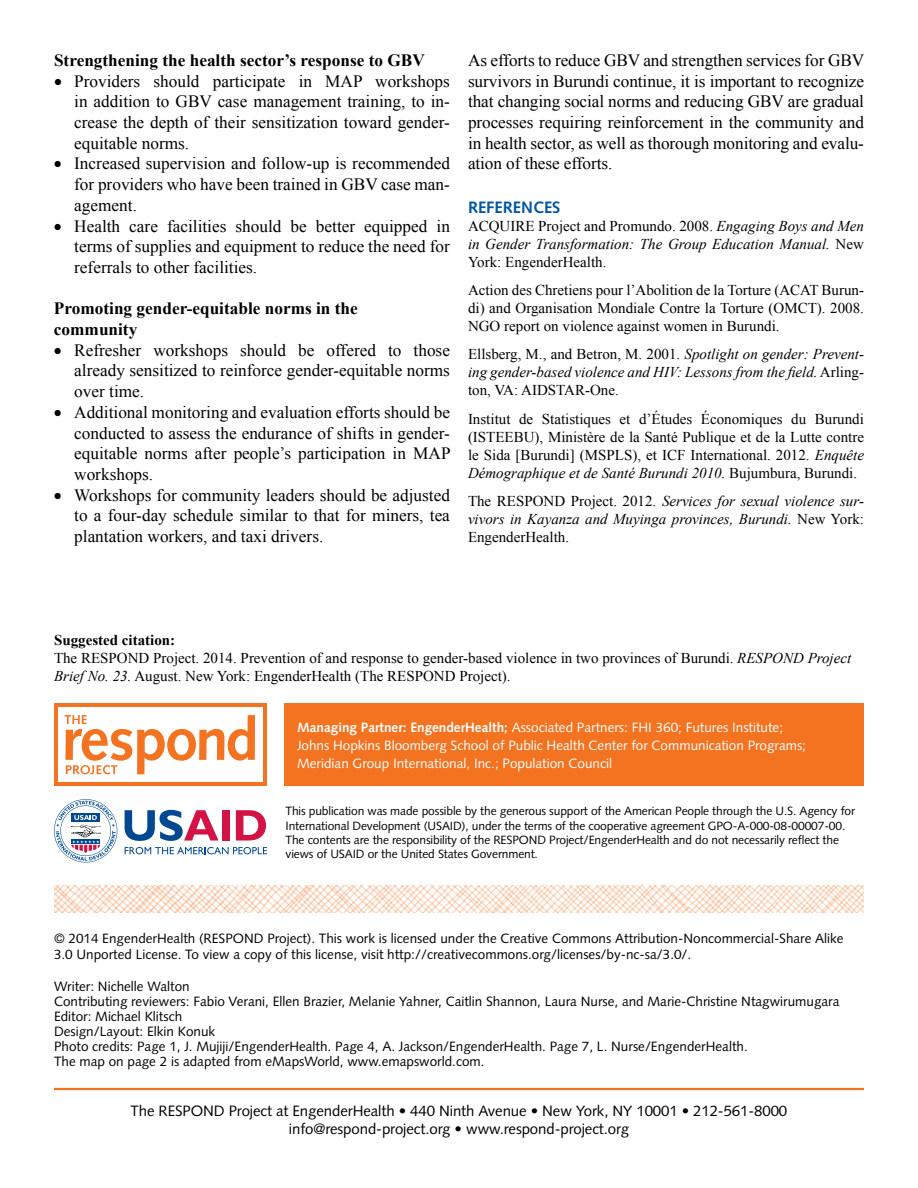
<style>
.page{position:relative;width:918px;height:1188px;background:#fff}
.page>*{position:absolute;margin:0;border:0;box-sizing:border-box;transform-origin:0 0}
.t1{font:17.25px/20.7px "Times New Roman";color:#000;text-align:justify}
.t2{font:700 17.25px/20.7px "Times New Roman";color:#000}
.t3{font:700 16.5px "Syntax LT Std";color:#0054a4}
.t4{font:15px/18px "Times New Roman";color:#000;text-align:justify}
.t5{font:italic 15px/18px "Times New Roman";color:#000;text-align:justify}
.t6{font:15px/18px "Syntax LT Std";letter-spacing:-.005em;color:#000;text-align:center}
.t7{font:13.5px/15px "Syntax LT Std";color:#000}
.t8{font:13.5px/18px "Syntax LT Std";color:#fff}
.t9{font:12px/14.4px "Syntax LT Std";letter-spacing:-.01em;color:#000}
.s1{font-style:normal}
.s2{font-style:italic}
.s3{font-weight:700}
</style>
<div class="page">
<div style="left:54px;top:703px;width:213px;height:83px;background:#f37321"></div>
<div style="left:58px;top:707px;width:205px;height:75px;background:#fff"></div>
<svg style="left:65px;top:715px;width:190px;height:59px"></svg>
<svg style="left:125px;top:810px;width:94px;height:31px"></svg>
<div style="left:222px;top:810px;width:7px;height:31px;background:#d31245"></div>
<svg style="left:236px;top:810px;width:30px;height:31px"></svg>
<svg style="left:125px;top:847px;width:142px;height:7px"></svg>
<svg style="left:54px;top:799px;width:63px;height:63px"></svg>
<div style="left:285px;top:703px;width:579px;height:83px;background:#f37321"></div>
<img style="left:54px;top:885px;width:810px;height:27px">
<hr style="left:54px;top:1088px;width:810px;height:2px;background:#f37321">
<p class="t2" style="left:54px;top:49px;width:372px">Strengthening the health sector’s response to GBV</p>
<p class="t1" style="left:74px;top:70px;width:377px;text-indent:-20px">• Providers should participate in MAP workshops in addition to GBV case management training, to in&shy;crease the depth of their sensitization toward gender&shy;equitable norms.</p>
<p class="t1" style="left:74px;top:153px;width:377px;text-indent:-20px">• Increased supervision and follow-up is recommended for providers who have been trained in GBV case man&shy;agement.</p>
<p class="t1" style="left:74px;top:215px;width:377px;text-indent:-20px">• Health care facilities should be better equipped in terms of supplies and equipment to reduce the need for referrals to other facilities.</p>
<p class="t2" style="left:54px;top:298px;width:305px">Promoting gender-equitable norms in the community</p>
<p class="t1" style="left:74px;top:339px;width:377px;text-indent:-20px">• Refresher workshops should be offered to those already sensitized to reinforce gender-equitable norms over time.</p>
<p class="t1" style="left:74px;top:401px;width:378px;text-indent:-20px">• Additional monitoring and evaluation efforts should be conducted to assess the endurance of shifts in gender&shy;equitable norms after people’s participation in MAP workshops.</p>
<p class="t1" style="left:74px;top:484px;width:377px;text-indent:-20px">• Workshops for community leaders should be adjusted to a four-day schedule similar to that for miners, tea plantation workers, and taxi drivers.</p>
<p class="t1" style="left:468px;top:50px;width:398px">As efforts to reduce GBV and strengthen services for GBV survivors in Burundi continue, it is important to recognize that changing social norms and reducing GBV are gradual processes requiring reinforcement in the community and in health sector, as well as thorough monitoring and evalu&shy;ation of these efforts.</p>
<p class="t3" style="left:468px;top:198px;width:21px">References</p>
<p class="t5" style="left:468px;top:216px;width:397px"><span class="s1">ACQUIRE Project and Promundo. 2008.</span> Engaging Boys and Men in Gender Transformation: The Group Education Manual. <span class="s1">New York: EngenderHealth.</span></p>
<p class="t4" style="left:468px;top:281px;width:397px">Action des Chretiens pour l’Abolition de la Torture (ACAT Burun&shy;di) and Organisation Mondiale Contre la Torture (OMCT). 2008.<br>NGO report on violence against women in Burundi.</p>
<p class="t5" style="left:468px;top:345px;width:398px"><span class="s1">Ellsberg, M., and Betron, M. 2001.</span> Spotlight on gender: Prevent&shy;ing gender-based violence and HIV: Lessons from the field. <span class="s1">Arling&shy;ton, VA: AIDSTAR-One.</span></p>
<p class="t4" style="left:468px;top:409px;width:398px">Institut de Statistiques et d’Études Économiques du Burundi (ISTEEBU), Ministère de la Santé Publique et de la Lutte contre le Sida [Burundi] (MSPLS), et ICF International. 2012. <span class="s2">Enquête Démographique et de Santé Burundi 2010.</span> Bujumbura, Burundi.</p>
<p class="t5" style="left:468px;top:492px;width:398px"><span class="s1">The RESPOND Project. 2012.</span> Services for sexual violence sur&shy;vivors in Kayanza and Muyinga provinces, Burundi. <span class="s1">New York:<br>EngenderHealth.</span></p>
<p class="t4" style="left:54px;top:631px;width:799px;text-align:left"><span class="s3">Suggested citation:<br></span>The RESPOND Project. 2014. Prevention of and response to gender-based violence in two provinces of Burundi. <span class="s2">RESPOND Project<br>Brief No. 23.</span> August. New York: EngenderHealth (The RESPOND Project).</p>
<p class="t8" style="left:297px;top:718px;width:510px"><span class="s3">Managing Partner: EngenderHealth;</span> Associated Partners: FHI 360; Futures Institute;<br>Johns Hopkins Bloomberg School of Public Health Center for Communication Programs;<br>Meridian Group International, Inc.; Population Council</p>
<p class="t9" style="left:285px;top:804px;width:571px">This publication was made possible by the generous support of the American People through the U.S. Agency for International Development (USAID), under the terms of the cooperative agreement GPO-A-000-08-00007-00.<br>The contents are the responsibility of the RESPOND Project/EngenderHealth and do not necessarily reflect the views of USAID or the United States Government.</p>
<p class="t7" style="left:54px;top:931px;width:791px;line-height:16.2px">© 2014 EngenderHealth (RESPOND Project). This work is licensed under the Creative Commons Attribution-Noncommercial-Share Alike<br>3.0 Unported License. To view a copy of this license, visit http://creativecommons.org/licenses/by-nc-sa/3.0/.</p>
<p class="t7" style="left:54px;top:979px;width:787px">Writer: Nichelle Walton<br>Contributing reviewers: Fabio Verani, Ellen Brazier, Melanie Yahner, Caitlin Shannon, Laura Nurse, and Marie-Christine Ntagwirumugara Editor: Michael Klitsch<br>Design/Layout: Elkin Konuk<br>Photo credits: Page 1, J. Mujiji/EngenderHealth. Page 4, A. Jackson/EngenderHealth. Page 7, L. Nurse/EngenderHealth.<br>The map on page 2 is adapted from eMapsWorld, www.emapsworld.com.</p>
<p class="t6" style="left:131px;top:1101px;width:658px">The RESPOND Project at EngenderHealth • 440 Ninth Avenue • New York, NY 10001 • 212-561-8000 info@respond-project.org • www.respond-project.org</p>
</div>
